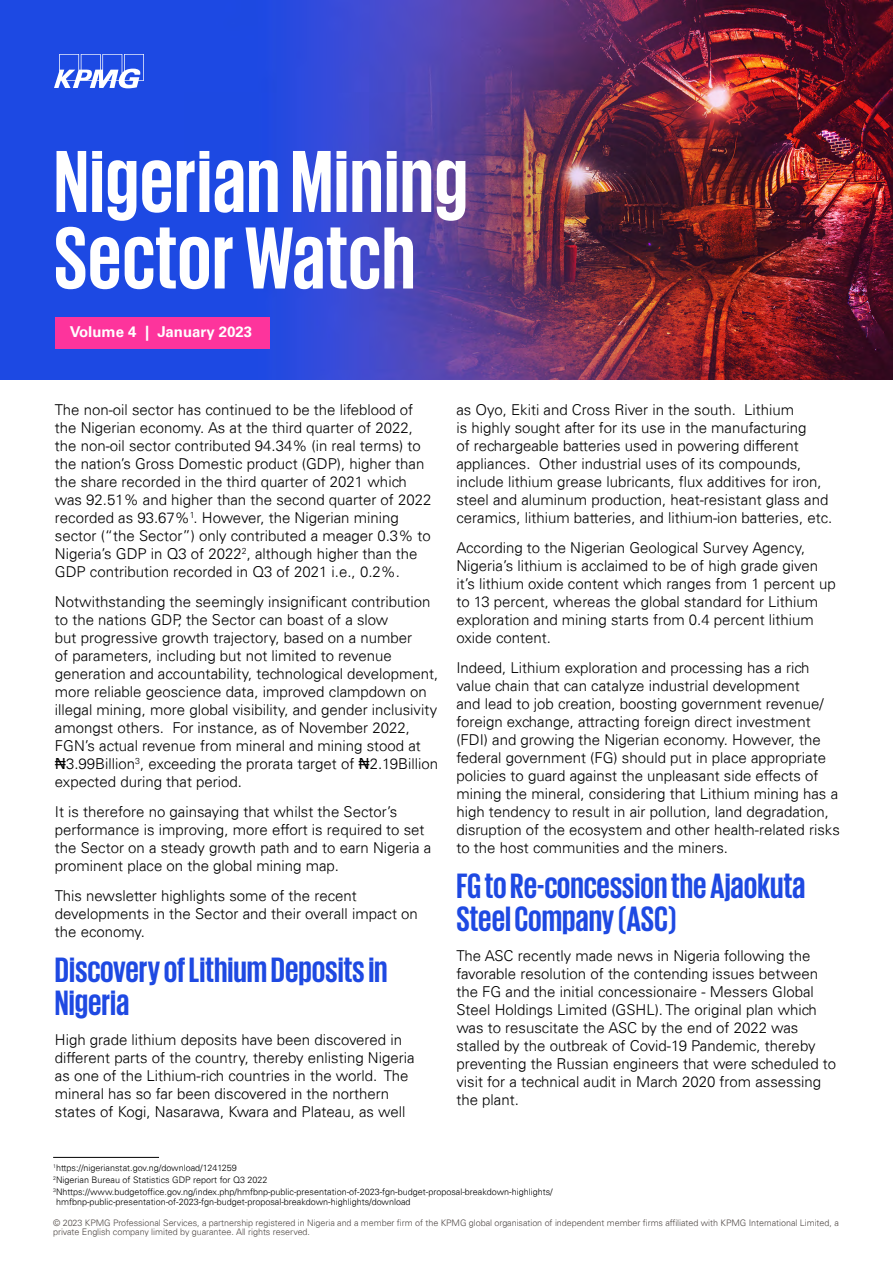
<style>
.page{position:relative;width:893px;height:1263px;background:#fff}
.page>*{position:absolute;margin:0;border:0;box-sizing:border-box;transform-origin:0 0}
.t1{font:700 90px/76.5px "KPMG";letter-spacing:.01em;color:#fff}
.t2{font:700 36px/33px "KPMG";color:#1e49e2}
.t3{font:300 15px/18px "Univers 45";color:#000}
.t4{font:700 15px "Univers 65";color:#fff}
.t5{font:300 9px/12px "Univers 45";color:#000}
.t6{font:300 9px/9px "Univers 45";letter-spacing:-.005em;color:#524b48}
.s1{font-family:"Verdana";font-weight:400}
</style>
<div class="page">
<img style="left:1px;top:0;width:892px;height:379px">
<svg style="left:54px;top:54px;width:90px;height:34px"></svg>
<div style="left:55px;top:317px;width:215px;height:32px;background:#fd349c"></div>
<hr style="left:53px;top:1157px;width:106px;height:1px;background:#000">
<h1 class="t1" style="left:54px;top:140px;width:415px">Nigerian Mining<br>Sector Watch</h1>
<p class="t4" style="left:70px;top:323px;width:184px">Volume 4 | January 2023</p>
<p class="t3" style="left:55px;top:401px;width:378px">The non-oil sector has continued to be the lifeblood of the Nigerian economy. As at the third quarter of 2022, the non-oil sector contributed 94.34% (in real terms) to the nation’s Gross Domestic product (GDP), higher than the share recorded in the third quarter of 2021 which was 92.51% and higher than the second quarter of 2022 recorded as 93.67%<sup>1</sup>. However, the Nigerian mining sector (“the Sector”) only contributed a meager 0.3% to Nigeria’s GDP in Q3 of 2022<sup>2</sup>, although higher than the GDP contribution recorded in Q3 of 2021 i.e., 0.2%.</p>
<p class="t3" style="left:55px;top:593px;width:385px">Notwithstanding the seemingly insignificant contribution to the nations GDP, the Sector can boast of a slow<br>but progressive growth trajectory, based on a number<br>of parameters, including but not limited to revenue generation and accountability, technological development, more reliable geoscience data, improved clampdown on illegal mining, more global visibility, and gender inclusivity amongst others. For instance, as of November 2022, FGN’s actual revenue from mineral and mining stood at <span class="s1">₦</span>3.99Billion<sup>3</sup>, exceeding the prorata target of <span class="s1">₦</span>2.19Billion expected during that period.</p>
<p class="t3" style="left:55px;top:803px;width:378px">It is therefore no gainsaying that whilst the Sector’s performance is improving, more effort is required to set the Sector on a steady growth path and to earn Nigeria a prominent place on the global mining map.</p>
<p class="t3" style="left:55px;top:887px;width:365px">This newsletter highlights some of the recent developments in the Sector and their overall impact on the economy.</p>
<h2 class="t2" style="left:55px;top:952px;width:334px">Discovery of Lithium Deposits in<br>Nigeria</h2>
<p class="t3" style="left:55px;top:1031px;width:361px">High grade lithium deposits have been discovered in different parts of the country, thereby enlisting Nigeria as one of the Lithium-rich countries in the world. The mineral has so far been discovered in the northern states of Kogi, Nasarawa, Kwara and Plateau, as well</p>
<p class="t3" style="left:456px;top:401px;width:378px">as Oyo, Ekiti and Cross River in the south. Lithium<br>is highly sought after for its use in the manufacturing<br>of rechargeable batteries used in powering different appliances. Other industrial uses of its compounds, include lithium grease lubricants, flux additives for iron, steel and aluminum production, heat-resistant glass and ceramics, lithium batteries, and lithium-ion batteries, etc.</p>
<p class="t3" style="left:456px;top:539px;width:381px">According to the Nigerian Geological Survey Agency, Nigeria’s lithium is acclaimed to be of high grade given it’s lithium oxide content which ranges from 1 percent up to 13 percent, whereas the global standard for Lithium exploration and mining starts from 0.4 percent lithium oxide content.</p>
<p class="t3" style="left:456px;top:659px;width:385px">Indeed, Lithium exploration and processing has a rich value chain that can catalyze industrial development<br>and lead to job creation, boosting government revenue/ foreign exchange, attracting foreign direct investment (FDI) and growing the Nigerian economy. However, the federal government (FG) should put in place appropriate policies to guard against the unpleasant side effects of mining the mineral, considering that Lithium mining has a high tendency to result in air pollution, land degradation, disruption of the ecosystem and other health-related risks to the host communities and the miners.</p>
<h2 class="t2" style="left:456px;top:868px;width:351px">FG to Re-concession the Ajaokuta<br>Steel Company (ASC)</h2>
<p class="t3" style="left:456px;top:947px;width:381px">The ASC recently made news in Nigeria following the favorable resolution of the contending issues between the FG and the initial concessionaire - Messers Global Steel Holdings Limited (GSHL). The original plan which was to resuscitate the ASC by the end of 2022 was stalled by the outbreak of Covid-19 Pandemic, thereby preventing the Russian engineers that were scheduled to visit for a technical audit in March 2020 from assessing the plant.</p>
<p class="t5" style="left:53px;top:1161px;width:501px"><sup>1</sup>https://nigerianstat.gov.ng/download/1241259<br><sup>2</sup>Nigerian Bureau of Statistics GDP report for Q3 2022<br><sup>3</sup>Nhttps://www.budgetoffice.gov.ng/index.php/hmfbnp-public-presentation-of-2023-fgn-budget-proposal-breakdown-highlights/</p>
<p class="t5" style="left:56px;top:1196px;width:356px">hmfbnp-public-presentation-of-2023-fgn-budget-proposal-breakdown-highlights/download</p>
<p class="t6" style="left:53px;top:1219px;width:787px">© 2023 KPMG Professional Services, a partnership registered in Nigeria and a member firm of the KPMG global organisation of independent member firms affiliated with KPMG International Limited, a private English company limited by guarantee. All rights reserved.</p>
</div>
